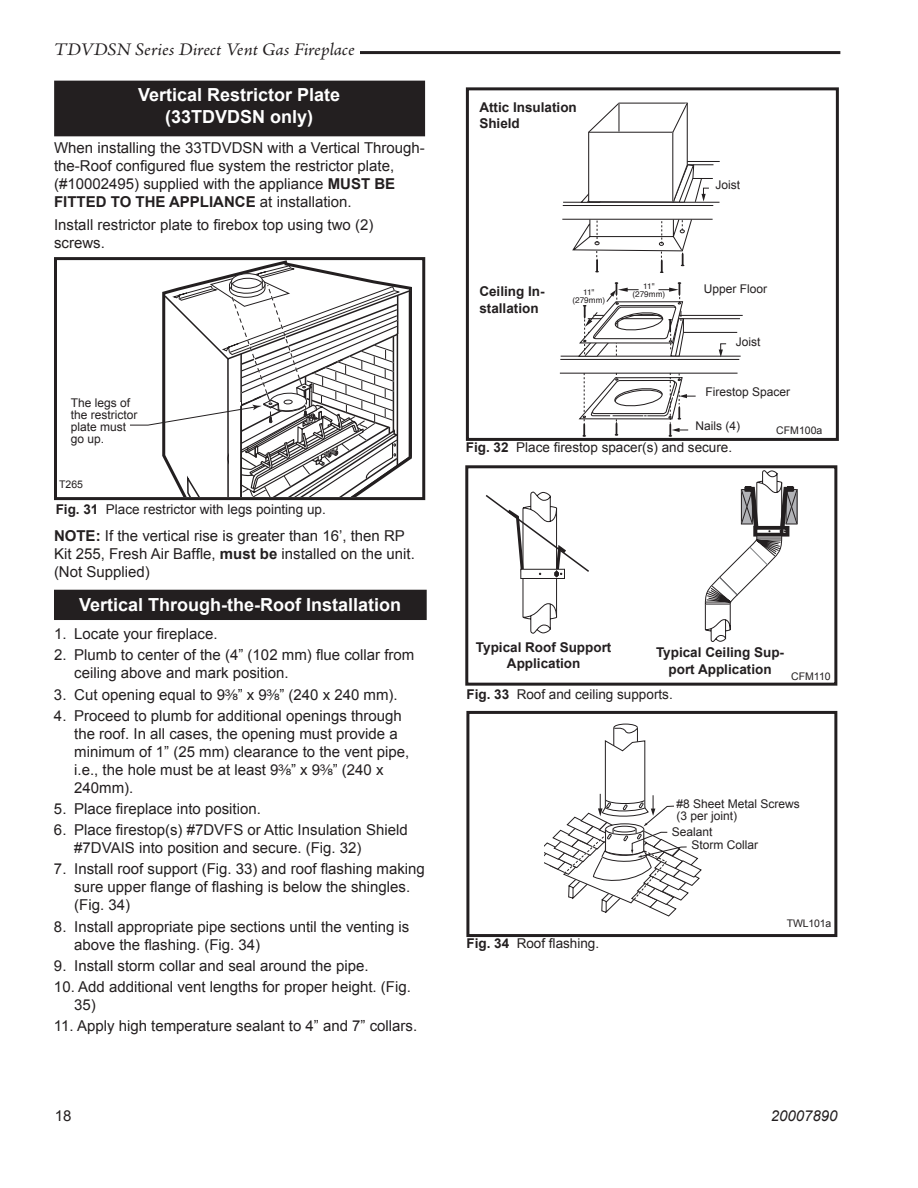
<style>
.page{position:relative;width:918px;height:1188px;background:#fff}
.page>*{position:absolute;margin:0;border:0;box-sizing:border-box;transform-origin:0 0}
.t1{font:18.15px/21.9px "Helvetica";color:#231f20}
.t2{font:700 18px/21.6px "Arial";color:#fff;text-align:center}
.t3{font:italic 18px "Adobe Jenson Pro";letter-spacing:-.005em;color:#231f20;scale:1.05 1}
.t4{font:15px/18px "Arial";color:#231f20}
.t5{font:italic 15px "Arial";color:#231f20}
.t6{font:13.5px "Arial";color:#231f20}
.t7{font:700 13.5px/16.2px "Arial";color:#231f20}
.t8{font:12px/12px "Arial";color:#231f20}
.t9{font:10.5px "Arial";color:#231f20}
.t10{font:8.1px/8.1px "Helvetica";color:#231f20;text-align:center}
.s1{font-weight:700}
.s2{font-family:"Helvetica Fraction"}
</style>
<div class="page">
<hr style="left:360px;top:51px;width:480px;height:3px;background:#231f20">
<div style="left:55px;top:590px;width:371px;height:29px;background:#231f20"></div>
<div style="left:54px;top:590px;width:373px;height:30px;border:2px solid #231f20"></div>
<div style="left:55px;top:81px;width:369px;height:55px;background:#231f20"></div>
<svg style="left:130px;top:265px;width:282px;height:231px"></svg>
<div style="left:54px;top:257px;width:371px;height:243px;border:3px solid #231f20"></div>
<div style="left:466px;top:87px;width:373px;height:354px;border:3px solid #231f20"></div>
<hr style="left:596px;top:161px;width:124px;height:1px;background:#231f20">
<hr style="left:590px;top:164px;width:123px;height:1px;background:#231f20">
<hr style="left:591px;top:178px;width:122px;height:1px;background:#231f20">
<hr style="left:563px;top:202px;width:157px;height:1px;background:#231f20">
<hr style="left:563px;top:205px;width:150px;height:1px;background:#231f20">
<hr style="left:562px;top:219px;width:151px;height:1px;background:#231f20">
<hr style="left:593px;top:315px;width:150px;height:1px;background:#231f20">
<hr style="left:588px;top:318px;width:152px;height:1px;background:#231f20">
<hr style="left:588px;top:332px;width:149px;height:1px;background:#231f20">
<hr style="left:561px;top:356px;width:180px;height:1px;background:#231f20">
<hr style="left:560px;top:359px;width:179px;height:1px;background:#231f20">
<hr style="left:560px;top:373px;width:178px;height:1px;background:#231f20">
<svg style="left:577px;top:282px;width:150px;height:155px"></svg>
<svg style="left:571px;top:103px;width:138px;height:170px"></svg>
<div style="left:466px;top:711px;width:371px;height:226px;border:3px solid #231f20"></div>
<svg style="left:544px;top:724px;width:158px;height:192px"></svg>
<div style="left:465px;top:465px;width:372px;height:221px;border:3px solid #231f20"></div>
<svg style="left:704px;top:470px;width:94px;height:172px"></svg>
<svg style="left:486px;top:491px;width:103px;height:143px"></svg>
<p class="t3" style="left:54px;top:39px;width:288px">TDVDSN Series Direct Vent Gas Fireplace</p>
<p class="t2" style="left:138px;top:84px;width:204px">Vertical Restrictor Plate (33TDVDSN only)</p>
<p class="t4" style="left:54px;top:138px;width:372px">When installing the 33TDVDSN with a Vertical Through&shy;the-Roof configured flue system the restrictor plate, (#10002495) supplied with the appliance <span class="s1">MUST BE FITTED TO THE APPLIANCE</span> at installation.</p>
<p class="t4" style="left:54px;top:216px;width:321px">Install restrictor plate to firebox top using two (2) screws.</p>
<p class="t8" style="left:71px;top:397px;width:68px">The legs of the restrictor plate must go up.</p>
<p class="t9" style="left:59px;top:479px;width:25px">T265</p>
<p class="t6" style="left:56px;top:501px;width:272px"><span class="s1">Fig. 31</span> Place restrictor with legs pointing up.</p>
<p class="t4" style="left:54px;top:527px;width:362px"><span class="s1">NOTE:</span> If the vertical rise is greater than 16’, then RP<br>Kit 255, Fresh Air Baffle, <span class="s1">must be</span> installed on the unit. (Not Supplied)</p>
<p class="t2" style="left:79px;top:593px;width:324px">Vertical Through-the-Roof Installation</p>
<p class="t4" style="left:54px;top:625px;width:165px">1. Locate your fireplace.</p>
<p class="t4" style="left:74px;top:646px;width:342px;text-indent:-20px">2. Plumb to center of the (4” (102 mm) flue collar from ceiling above and mark position.</p>
<p class="t4" style="left:54px;top:685px;width:345px">3. Cut opening equal to 9<span class="s2">³⁄₈</span>” x 9<span class="s2">³⁄₈</span>” (240 x 240 mm).</p>
<p class="t4" style="left:74px;top:706px;width:337px;text-indent:-20px">4. Proceed to plumb for additional openings through the roof. In all cases, the opening must provide a minimum of 1” (25 mm) clearance to the vent pipe, i.e., the hole must be at least 9<span class="s2">³⁄₈</span>” x 9<span class="s2">³⁄₈</span>” (240 x 240mm).</p>
<p class="t4" style="left:54px;top:800px;width:208px">5. Place fireplace into position.</p>
<p class="t4" style="left:74px;top:821px;width:335px;text-indent:-20px">6. Place firestop(s) #7DVFS or Attic Insulation Shield #7DVAIS into position and secure. (Fig. 32)</p>
<p class="t4" style="left:74px;top:860px;width:352px;text-indent:-20px">7. Install roof support (Fig. 33) and roof flashing making sure upper flange of flashing is below the shingles. (Fig. 34)</p>
<p class="t4" style="left:74px;top:917px;width:337px;text-indent:-20px">8. Install appropriate pipe sections until the venting is above the flashing. (Fig. 34)</p>
<p class="t4" style="left:54px;top:957px;width:316px">9. Install storm collar and seal around the pipe.</p>
<p class="t4" style="left:74px;top:978px;width:338px;text-indent:-20px">10. Add additional vent lengths for proper height. (Fig.<br>35)</p>
<p class="t4" style="left:54px;top:1017px;width:365px">11. Apply high temperature sealant to 4” and 7” collars.</p>
<p class="t1" style="left:220px;top:670px;width:118px">T265<br>33TDV restrictor Plate<br>10/04</p>
<p class="t4" style="left:55px;top:1107px;width:18px">18</p>
<p class="t7" style="left:479px;top:99px;width:99px">Attic Insulation<br>Shield</p>
<p class="t7" style="left:479px;top:283px;width:67px">Ceiling In&shy;stallation</p>
<p class="t10" style="left:572px;top:289px;width:34px">11" (279mm)</p>
<p class="t10" style="left:632px;top:282px;width:34px">11" (279mm)</p>
<p class="t8" style="left:716px;top:179px;width:26px">Joist</p>
<p class="t8" style="left:704px;top:282px;width:65px">Upper Floor</p>
<p class="t8" style="left:736px;top:336px;width:26px">Joist</p>
<p class="t8" style="left:706px;top:386px;width:86px">Firestop Spacer</p>
<p class="t8" style="left:695px;top:420px;width:46px">Nails (4)</p>
<p class="t9" style="left:776px;top:425px;width:48px">CFM100a</p>
<p class="t6" style="left:466px;top:439px;width:268px"><span class="s1">Fig. 32</span> Place firestop spacer(s) and secure.</p>
<p class="t7" style="left:476px;top:639px;width:137px;text-align:center">Typical Roof Support<br>Application</p>
<p class="t7" style="left:656px;top:645px;width:130px;text-align:center">Typical Ceiling Sup&shy;port Application</p>
<p class="t6" style="left:466px;top:686px;width:208px"><span class="s1">Fig. 33</span> Roof and ceiling supports.</p>
<p class="t9" style="left:791px;top:670px;width:41px">CFM110</p>
<p class="t1" style="left:568px;top:793px;width:216px">Typical ceiling/roof support</p>
<p class="t8" style="left:677px;top:798px;width:125px">#8 Sheet Metal Screws (3 per joint)</p>
<p class="t8" style="left:691px;top:825px;width:68px;line-height:12.8px;text-indent:-19px">Sealant<br>Storm Collar</p>
<p class="t6" style="left:466px;top:936px;width:134px"><span class="s1">Fig. 34</span> Roof flashing.</p>
<p class="t9" style="left:787px;top:917px;width:46px">TWL101a</p>
<p class="t5" style="left:771px;top:1107px;width:68px">20007890</p>
</div>
